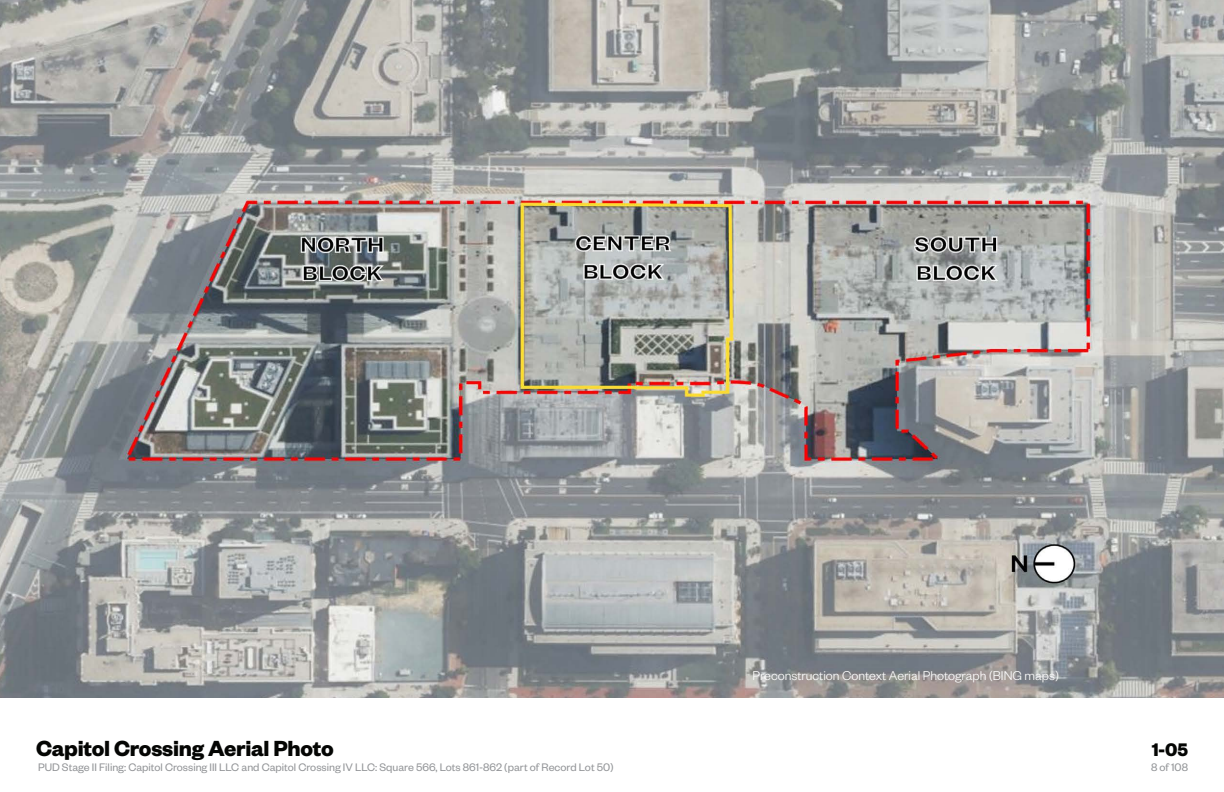
<style>
.page{position:relative;width:1224px;height:792px;background:#fff}
.page>*{position:absolute;margin:0;border:0;box-sizing:border-box;transform-origin:0 0}
.t1{font:700 24px "Founders Grotesk";letter-spacing:-.01em;color:#040503}
.t2{font:700 20px "Founders Grotesk";color:#040503}
.t3{font:300 14px "Founders Grotesk";color:#fff}
.t4{font:12px "Founders Grotesk";color:#939598}
</style>
<div class="page">
<img style="left:0;top:0;width:1224px;height:697px">
<p class="t3" style="left:752px;top:667px;width:308px">Preconstruction Context Aerial Photograph (BING maps)</p>
<h1 class="t1" style="left:36px;top:733px;width:299px">Capitol Crossing Aerial Photo</h1>
<h2 class="t2" style="left:1152px;top:737px;width:38px">1-05</h2>
<p class="t4" style="left:38px;top:760px;width:577px">PUD Stage II Filing: Capitol Crossing III LLC and Capitol Crossing IV LLC: Square 566, Lots 861-862 (part of Record Lot 50)</p>
<p class="t4" style="left:1151px;top:760px;width:38px">8 of 108</p>
</div>
